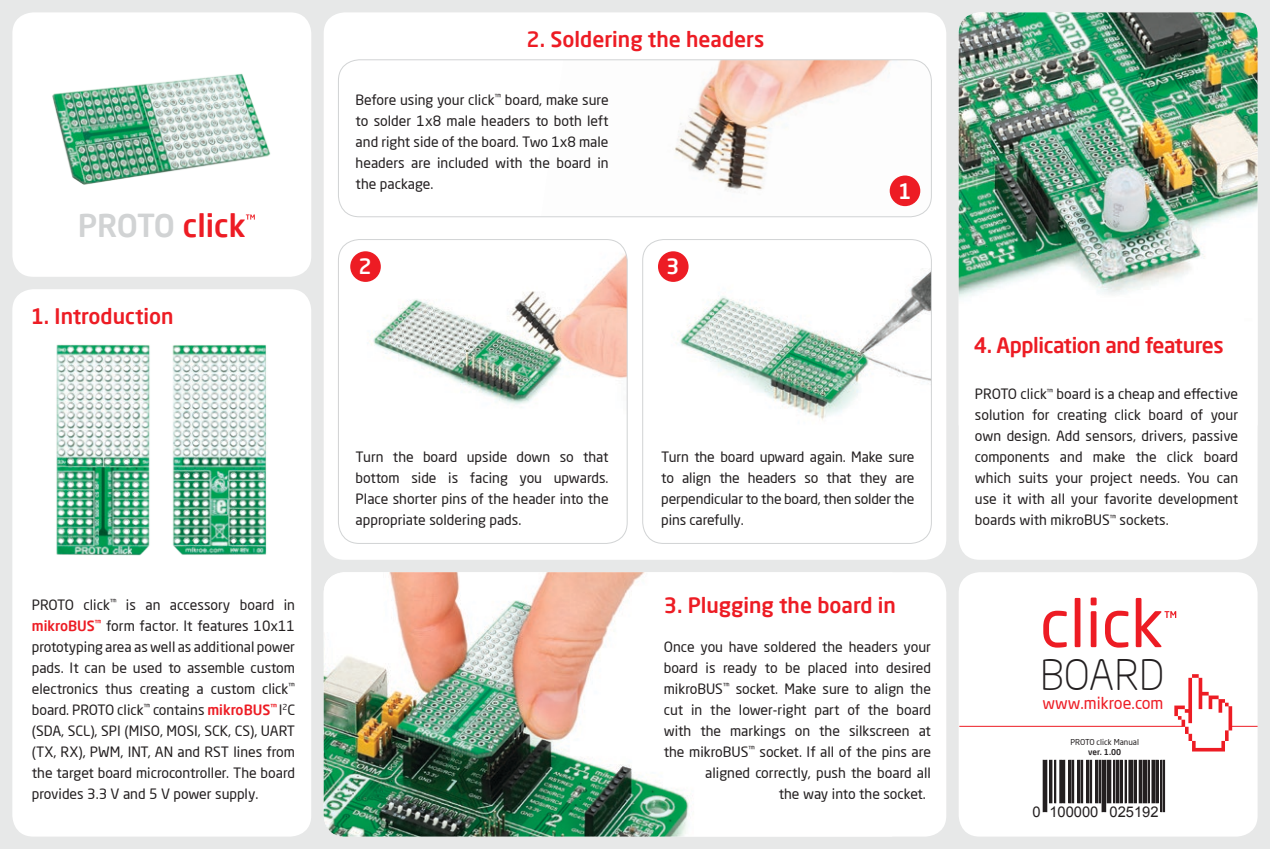
<style>
.page{position:relative;width:1270px;height:849px;background:#fff}
.page>*{position:absolute;margin:0;border:0;box-sizing:border-box;transform-origin:0 0}
.t1{font:65.45px "Neo Sans Pro";color:#ed1c24}
.t2{font:300 41.3px "Neo Sans Pro";color:#231f20}
.t3{font:500 31.15px "Neo Sans Pro";color:#d1d3d4}
.t4{font:500 21px "Neo Sans Pro";color:#ed1c24}
.t5{font:500 21px "Neo Sans Pro";letter-spacing:-.02em;color:#ed1c24}
.t6{font:500 21px "Neo Sans Pro";color:#fff}
.t7{font:16.1px "Neo Sans Pro";color:#ed1c24}
.t8{font:14.7px "Arial";color:#231f20}
.t9{font:14px/21px "Neo Sans Pro";color:#231f20;text-align:justify}
.t10{font:8.05px "Neo Sans Pro";color:#231f20}
.t11{font:500 8.05px "Neo Sans Pro";color:#231f20}
.s1{color:#ed1c24}
.s2{font-weight:500;color:#ed1c24}
</style>
<div class="page">
<div style="left:0;top:0;width:1270px;height:848px;background:#e7e8e8"></div>
<div style="left:12px;top:289px;width:299px;height:547px;background:#fff;border-radius:21px"></div>
<div style="left:959px;top:12px;width:299px;height:547px;background:#fff;border-radius:21px"></div>
<img style="left:959px;top:12px;width:299px;height:287px">
<div style="left:324px;top:572px;width:622px;height:264px;background:#fff;border-radius:21px"></div>
<img style="left:324px;top:572px;width:369px;height:264px">
<div style="left:324px;top:12px;width:622px;height:547px;background:#fff;border-radius:21px"></div>
<img style="left:338px;top:239px;width:289px;height:166px">
<div style="left:338px;top:239px;width:289px;height:304px;border:1px solid #d1d3d4;border-radius:21px"></div>
<img style="left:675px;top:61px;width:256px;height:156px">
<div style="left:338px;top:59px;width:594px;height:158px;border:1px solid #d1d3d4;border-radius:21px"></div>
<img style="left:644px;top:239px;width:286px;height:181px">
<div style="left:642px;top:239px;width:290px;height:304px;border:1px solid #d1d3d4;border-radius:21px"></div>
<div style="left:350px;top:251px;width:31px;height:31px;background:#ed1c24;border-radius:50%"></div>
<div style="left:658px;top:251px;width:31px;height:31px;background:#ed1c24;border-radius:50%"></div>
<div style="left:890px;top:175px;width:30px;height:31px;background:#ed1c24;border-radius:50%"></div>
<div style="left:959px;top:572px;width:299px;height:264px;background:#fff;border-radius:21px"></div>
<svg style="left:1164px;top:611px;width:12px;height:6px"></svg>
<div style="left:1043px;top:760px;width:1px;height:51px;border:1px solid #231f20"></div>
<div style="left:1046px;top:760px;width:1px;height:51px;border:1px solid #231f20"></div>
<div style="left:1049px;top:760px;width:3px;height:42px;border:1px solid #231f20"></div>
<div style="left:1055px;top:760px;width:1px;height:42px;border:1px solid #231f20"></div>
<div style="left:1060px;top:760px;width:2px;height:42px;border:1px solid #231f20"></div>
<div style="left:1063px;top:760px;width:2px;height:42px;border:1px solid #231f20"></div>
<div style="left:1069px;top:760px;width:2px;height:42px;border:1px solid #231f20"></div>
<div style="left:1072px;top:760px;width:2px;height:42px;border:1px solid #231f20"></div>
<div style="left:1078px;top:760px;width:2px;height:42px;border:1px solid #231f20"></div>
<div style="left:1081px;top:760px;width:2px;height:42px;border:1px solid #231f20"></div>
<div style="left:1087px;top:760px;width:2px;height:42px;border:1px solid #231f20"></div>
<div style="left:1090px;top:760px;width:2px;height:42px;border:1px solid #231f20"></div>
<div style="left:1095px;top:760px;width:3px;height:42px;border:1px solid #231f20"></div>
<div style="left:1099px;top:760px;width:2px;height:42px;border:1px solid #231f20"></div>
<div style="left:1102px;top:760px;width:1px;height:51px;border:1px solid #231f20"></div>
<div style="left:1104px;top:760px;width:2px;height:51px;border:1px solid #231f20"></div>
<div style="left:1107px;top:760px;width:4px;height:42px;border:1px solid #231f20"></div>
<div style="left:1113px;top:760px;width:2px;height:42px;border:1px solid #231f20"></div>
<div style="left:1116px;top:760px;width:3px;height:42px;border:1px solid #231f20"></div>
<div style="left:1120px;top:760px;width:2px;height:42px;border:1px solid #231f20"></div>
<div style="left:1125px;top:760px;width:1px;height:42px;border:1px solid #231f20"></div>
<div style="left:1129px;top:760px;width:4px;height:42px;border:1px solid #231f20"></div>
<div style="left:1134px;top:760px;width:2px;height:42px;border:1px solid #231f20"></div>
<div style="left:1139px;top:760px;width:3px;height:42px;border:1px solid #231f20"></div>
<div style="left:1143px;top:760px;width:4px;height:42px;border:1px solid #231f20"></div>
<div style="left:1148px;top:760px;width:1px;height:42px;border:1px solid #231f20"></div>
<div style="left:1152px;top:760px;width:2px;height:42px;border:1px solid #231f20"></div>
<div style="left:1156px;top:760px;width:2px;height:42px;border:1px solid #231f20"></div>
<div style="left:1161px;top:760px;width:1px;height:51px;border:1px solid #231f20"></div>
<div style="left:1163px;top:760px;width:2px;height:51px;border:1px solid #231f20"></div>
<hr style="left:959px;top:725px;width:224px;height:1px;background:#ed1c24">
<svg style="left:1174px;top:674px;width:84px;height:77px"></svg>
<img style="left:191px;top:344px;width:76px;height:211px">
<img style="left:56px;top:344px;width:135px;height:212px">
<div style="left:12px;top:12px;width:299px;height:265px;background:#fff;border-radius:21px"></div>
<img style="left:52px;top:73px;width:219px;height:142px">
<svg style="left:246px;top:214px;width:9px;height:5px"></svg>
<h3 class="t3" style="left:78px;top:206px;width:170px">PROTO <span class="s1">click</span></h3>
<h3 class="t4" style="left:31px;top:302px;width:144px">1. Introduction</h3>
<p class="t9" style="left:32px;top:593px;width:265px">PROTO click<sup>™</sup> is an accessory board in <span class="s2">mikroBUS</span><sup>™</sup> form factor. It features 10x11 prototyping area as well as additional power pads. It can be used to assemble custom electronics thus creating a custom click<sup>™ </sup>board. PROTO click<sup>™</sup> contains <span class="s2">mikroBUS</span><sup>™</sup> I<sup>2</sup>C (SDA, SCL), SPI (MISO, MOSI, SCK, CS), UART (TX, RX), PWM, INT, AN and RST lines from the target board microcontroller. The board provides 3.3 V and 5 V power supply.</p>
<h3 class="t4" style="left:527px;top:26px;width:239px">2. Soldering the headers</h3>
<p class="t9" style="left:356px;top:89px;width:255px">Before using your click<sup>™</sup> board, make sure to solder 1x8 male headers to both left and right side of the board. Two 1x8 male headers are included with the board in the package.</p>
<h3 class="t6" style="left:359px;top:253px;width:15px">2</h3>
<h3 class="t6" style="left:666px;top:253px;width:15px">3</h3>
<h3 class="t6" style="left:898px;top:177px;width:15px">1</h3>
<p class="t9" style="left:356px;top:446px;width:254px">Turn the board upside down so that bottom side is facing you upwards.<br>Place shorter pins of the header into the appropriate soldering pads.</p>
<p class="t9" style="left:661px;top:446px;width:255px">Turn the board upward again. Make sure to align the headers so that they are perpendicular to the board, then solder the pins carefully.</p>
<h3 class="t4" style="left:664px;top:591px;width:234px">3. Plugging the board in</h3>
<p class="t9" style="left:664px;top:635px;width:269px">Once you have soldered the headers your</p>
<p class="t9" style="left:664px;top:656px;width:269px">board is ready to be placed into desired</p>
<p class="t9" style="left:664px;top:677px;width:269px">mikroBUS<sup>™</sup> socket. Make sure to align the</p>
<p class="t9" style="left:664px;top:698px;width:269px">cut in the lower-right part of the board</p>
<p class="t9" style="left:664px;top:719px;width:269px">with the markings on the silkscreen at</p>
<p class="t9" style="left:664px;top:740px;width:269px">the mikroBUS<sup>™</sup> socket. If all of the pins are</p>
<p class="t9" style="left:705px;top:761px;width:227px">aligned correctly, push the board all</p>
<p class="t9" style="left:779px;top:782px;width:149px">the way into the socket.</p>
<h3 class="t5" style="left:974px;top:332px;width:251px">4. Application and features</h3>
<p class="t9" style="left:975px;top:383px;width:265px">PROTO click<sup>™</sup> board is a cheap and effective solution for creating click board of your own design. Add sensors, drivers, passive components and make the click board which suits your project needs. You can use it with all your favorite development boards with mikroBUS<sup>™</sup> sockets.</p>
<h1 class="t1" style="left:1040px;top:582px;width:125px">click</h1>
<h2 class="t2" style="left:1040px;top:649px;width:126px">BOARD</h2>
<p class="t7" style="left:1042px;top:693px;width:122px">www.mikroe.com</p>
<p class="t10" style="left:1070px;top:737px;width:70px">PROTO click Manual</p>
<p class="t11" style="left:1088px;top:746px;width:34px">ver. 1.00</p>
<p class="t8" style="left:1032px;top:802px;width:128px">0 100000 025192</p>
</div>
